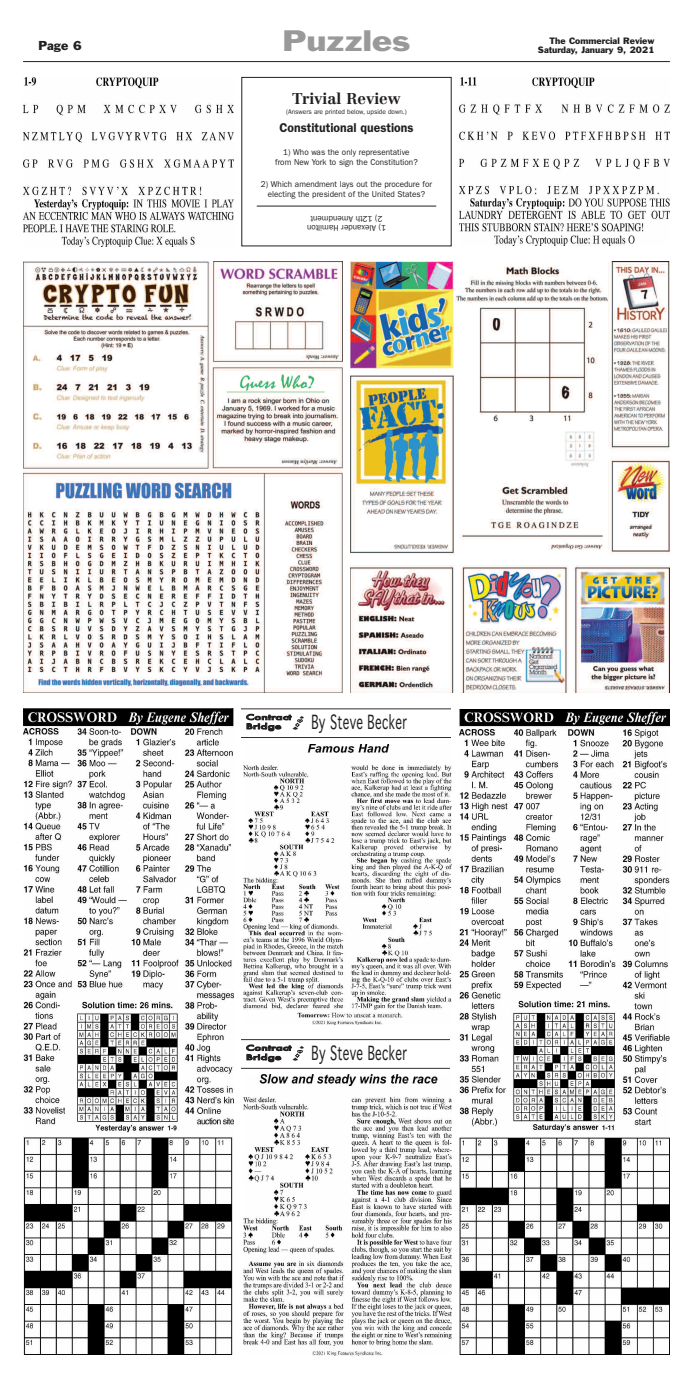
<style>
.page{position:relative;width:693px;height:1386px;background:#fff}
.page>*{position:absolute;margin:0;border:0;box-sizing:border-box;transform-origin:0 0}
.t1{font:27.39px "Franklin Gothic";color:#999;scale:1.2 1}
.t2{font:18.9px "Geneva";letter-spacing:.025em;color:#231f20;scale:.61 1}
.t3{font:700 15.4px "Centennial";color:#231f20}
.t4{font:600 12.86px "Franklin Gothic";color:#231f20;scale:.95 1}
.t5{font:11.99px "Franklin Gothic";color:#231f20}
.t6{font:8.58px/10.7px "Franklin Gothic";color:#231f20;text-align:center;scale:.95 1}
.t7{font:8.58px/8.6px "Franklin Gothic";color:#231f20;text-align:right}
.t8{font:500 7.26px/9.5px "Futura";color:#231f20;scale:1.64 1}
.t9{font:6.83px "Franklin Gothic";color:#231f20;scale:.95 1}
</style>
<div class="page">
<hr style="left:23px;top:61px;width:647px;height:1px;background:#231f20">
<img style="left:460px;top:709px;width:210px;height:18px">
<img style="left:460px;top:730px;width:209px;height:625px">
<hr style="left:241px;top:1039px;width:209px;height:1px;background:#231f20">
<hr style="left:241px;top:1068px;width:209px;height:1px;background:#231f20">
<img style="left:243px;top:1075px;width:209px;height:280px">
<img style="left:23px;top:77px;width:210px;height:169px">
<hr style="left:241px;top:708px;width:209px;height:1px;background:#231f20">
<hr style="left:241px;top:737px;width:209px;height:1px;background:#231f20">
<img style="left:243px;top:744px;width:209px;height:280px">
<img style="left:460px;top:77px;width:210px;height:168px">
<img style="left:23px;top:708px;width:210px;height:646px">
<img style="left:23px;top:262px;width:319px;height:431px">
<img style="left:351px;top:262px;width:318px;height:431px">
<hr style="left:257px;top:206px;width:179px;height:1px;background:#231f20">
<h3 class="t5" style="left:38px;top:41px;width:45px">Page 6</h3>
<h1 class="t1" style="left:283px;top:31px;width:108px">Puzzles</h1>
<p class="t7" style="left:538px;top:38px;width:118px">The Commercial Review<br>Saturday, January 9, 2021</p>
<h3 class="t3" style="left:292px;top:93px;width:110px">Trivial Review</h3>
<p class="t9" style="left:286px;top:109px;width:129px">(Answers are printed below, upside down.)</p>
<h3 class="t4" style="left:280px;top:123px;width:143px">Constitutional questions</h3>
<p class="t6" style="left:275px;top:147px;width:151px">1) Who was the only representative from New York to sign the Constitution?</p>
<p class="t6" style="left:261px;top:179px;width:182px">2) Which amendment lays out the procedure for electing the president of the United States?</p>
<p class="t6" style="left:382px;top:224px;width:77px;rotate:-180deg">2) 12th Amendment</p>
<p class="t6" style="left:386px;top:233px;width:85px;rotate:-180deg">1) Alexander Hamilton</p>
<p class="t8" style="left:246px;top:713px;width:29px;line-height:9.2px">Contract<br>Bridge</p>
<h2 class="t2" style="left:311px;top:712px;width:158px">By Steve Becker</h2>
<p class="t8" style="left:246px;top:1043px;width:29px">Contract<br>Bridge</p>
<h2 class="t2" style="left:311px;top:1042px;width:158px">By Steve Becker</h2>
</div>
